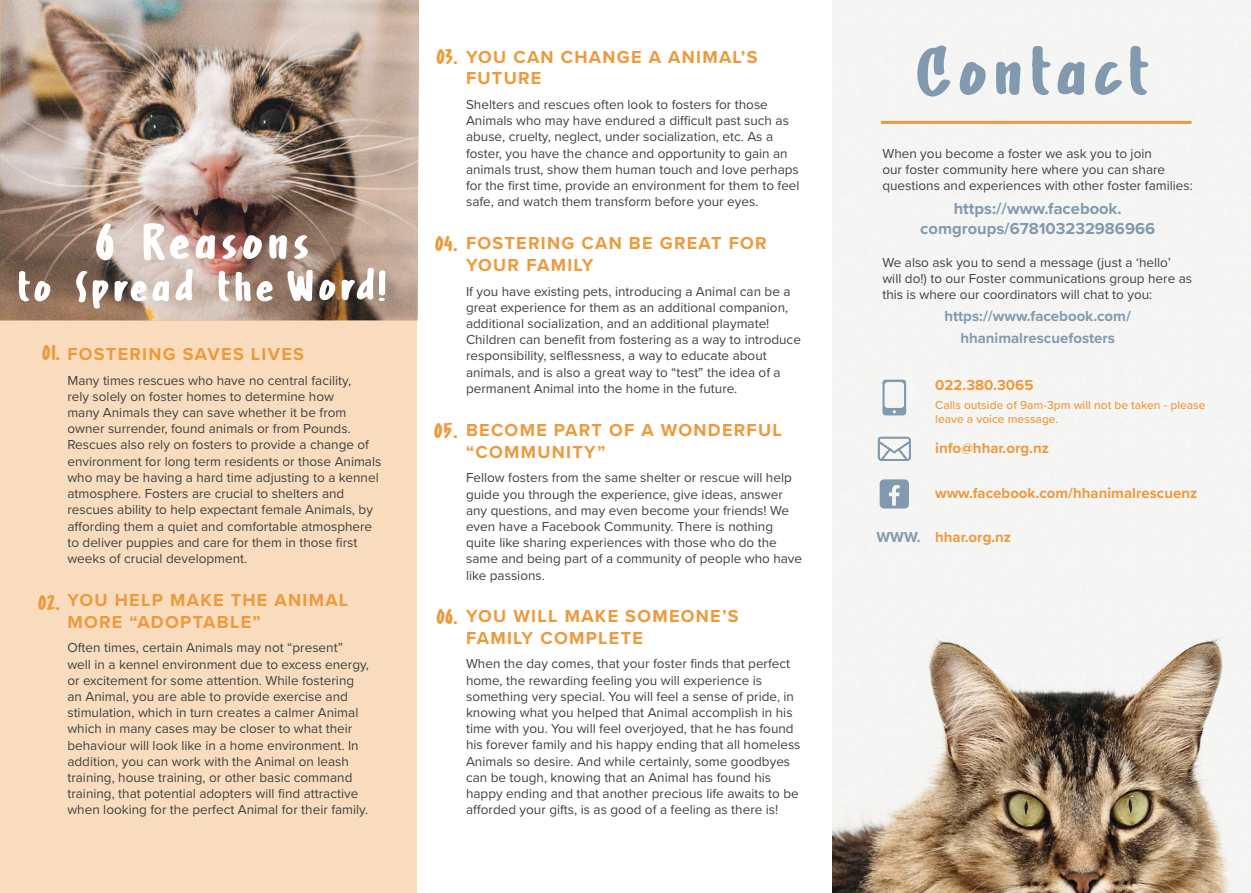
<style>
.page{position:relative;width:1251px;height:893px;background:#fff}
.page>*{position:absolute;margin:0;border:0;box-sizing:border-box;transform-origin:0 0}
.t1{font:71.1px "Ghoust Solid";letter-spacing:.14em;color:#829aaf}
.Heading{font:21px "Ghoust Solid";letter-spacing:.05em;color:#ed9a3d}
.Heading-2{font:700 18px/21.6px "Proxima Nova";letter-spacing:.07em;color:#ed9a3d}
.Supporting_informati{font:700 16.5px/19.8px "Proxima Nova";color:#829aaf;text-align:center}
.Supporting_informati-2{font:700 15px "Proxima Nova";color:#ed9a3d}
.Supporting_informati-3{font:700 15px/21.6px "Proxima Nova";color:#829aaf;text-align:center}
.Body_grey{font:13.5px/16.2px "Proxima Nova";color:#414142}
.Supporting_informati-4{font:500 12px/14.4px "Proxima Nova";color:#ed9a3d}
</style>
<div class="page">
<div style="left:0;top:0;width:417px;height:893px;background:#f9dcbd"></div>
<img style="left:0;top:0;width:419px;height:320px">
<img style="left:832px;top:0;width:418px;height:893px">
<hr style="left:880px;top:121px;width:311px;height:3px;background:#ed9a3d">
<svg style="left:879px;top:479px;width:29px;height:29px"></svg>
<svg style="left:876px;top:436px;width:45px;height:36px"></svg>
<svg style="left:882px;top:380px;width:23px;height:35px"></svg>
<img style="left:287px;top:268px;width:98px;height:33px">
<img style="left:19px;top:269px;width:253px;height:40px">
<img style="left:96px;top:223px;width:212px;height:37px">
<p class="Heading" style="left:42px;top:339px;width:19px">01.</p>
<p class="Heading-2" style="left:67px;top:343px;width:238px">FOSTERING SAVES LIVES</p>
<p class="Body_grey" style="left:67px;top:371px;width:315px">Many times rescues who have no central facility,<br>rely solely on foster homes to determine how<br>many Animals they can save whether it be from owner surrender, found animals or from Pounds.<br>Rescues also rely on fosters to provide a change of environment for long term residents or those Animals who may be having a hard time adjusting to a kennel atmosphere. Fosters are crucial to shelters and rescues ability to help expectant female Animals, by affording them a quiet and comfortable atmosphere to deliver puppies and care for them in those first weeks of crucial development.</p>
<p class="Heading-2" style="left:67px;top:589px;width:282px">YOU HELP MAKE THE ANIMAL<br>MORE “ADOPTABLE”</p>
<p class="Body_grey" style="left:67px;top:639px;width:303px">Often times, certain Animals may not “present” well in a kennel environment due to excess energy, or excitement for some attention. While fostering an Animal, you are able to provide exercise and stimulation, which in turn creates a calmer Animal which in many cases may be closer to what their behaviour will look like in a home environment. In addition, you can work with the Animal on leash training, house training, or other basic command training, that potential adopters will find attractive when looking for the perfect Animal for their family.</p>
<p class="Heading" style="left:38px;top:589px;width:23px">02.</p>
<p class="Heading" style="left:436px;top:44px;width:22px">03.</p>
<p class="Heading" style="left:435px;top:231px;width:23px">04.</p>
<p class="Heading" style="left:434px;top:417px;width:24px">05.</p>
<p class="Heading" style="left:436px;top:603px;width:22px">06.</p>
<p class="Heading-2" style="left:466px;top:45px;width:293px">YOU CAN CHANGE A ANIMAL’S<br>FUTURE</p>
<p class="Body_grey" style="left:466px;top:96px;width:335px">Shelters and rescues often look to fosters for those Animals who may have endured a difficult past such as abuse, cruelty, neglect, under socialization, etc. As a foster, you have the chance and opportunity to gain an animals trust, show them human touch and love perhaps for the first time, provide an environment for them to feel safe, and watch them transform before your eyes.</p>
<p class="Heading-2" style="left:466px;top:232px;width:302px">FOSTERING CAN BE GREAT FOR<br>YOUR FAMILY</p>
<p class="Body_grey" style="left:466px;top:282px;width:336px">If you have existing pets, introducing a Animal can be a great experience for them as an additional companion, additional socialization, and an additional playmate!<br>Children can benefit from fostering as a way to introduce responsibility, selflessness, a way to educate about animals, and is also a great way to “test” the idea of a permanent Animal into the home in the future.</p>
<p class="Heading-2" style="left:466px;top:419px;width:317px">BECOME PART OF A WONDERFUL “COMMUNITY”</p>
<p class="Body_grey" style="left:466px;top:469px;width:337px">Fellow fosters from the same shelter or rescue will help guide you through the experience, give ideas, answer any questions, and may even become your friends! We even have a Facebook Community. There is nothing quite like sharing experiences with those who do the same and being part of a community of people who have like passions.</p>
<p class="Heading-2" style="left:466px;top:605px;width:274px">YOU WILL MAKE SOMEONE’S<br>FAMILY COMPLETE</p>
<p class="Body_grey" style="left:466px;top:655px;width:336px">When the day comes, that your foster finds that perfect home, the rewarding feeling you will experience is something very special. You will feel a sense of pride, in knowing what you helped that Animal accomplish in his time with you. You will feel overjoyed, that he has found his forever family and his happy ending that all homeless Animals so desire. And while certainly, some goodbyes can be tough, knowing that an Animal has found his happy ending and that another precious life awaits to be afforded your gifts, is as good of a feeling as there is!</p>
<p class="t1" style="left:917px;top:28px;width:232px">Contact</p>
<p class="Body_grey" style="left:882px;top:145px;width:312px">When you become a foster we ask you to join<br>our foster community here where you can share questions and experiences with other foster families:</p>
<p class="Supporting_informati" style="left:920px;top:199px;width:236px">https://www.facebook. comgroups/678103232986966</p>
<p class="Body_grey" style="left:882px;top:253px;width:311px">We also ask you to send a message (just a ‘hello’ will do!) to our Foster communications group here as this is where our coordinators will chat to you:</p>
<p class="Supporting_informati-3" style="left:944px;top:305px;width:188px">https://www.facebook.com/ hhanimalrescuefosters</p>
<p class="Supporting_informati-2" style="left:935px;top:374px;width:100px">022.380.3065</p>
<p class="Supporting_informati-4" style="left:935px;top:397px;width:272px">Calls outside of 9am-3pm will not be taken - please leave a voice message.</p>
<p class="Supporting_informati-2" style="left:935px;top:437px;width:115px">info@hhar.org.nz</p>
<p class="Supporting_informati-2" style="left:935px;top:481px;width:263px">www.facebook.com/hhanimalrescuenz</p>
<p class="Supporting_informati-3" style="left:876px;top:526px;width:46px">WWW.</p>
<p class="Supporting_informati-2" style="left:935px;top:526px;width:77px">hhar.org.nz</p>
</div>
